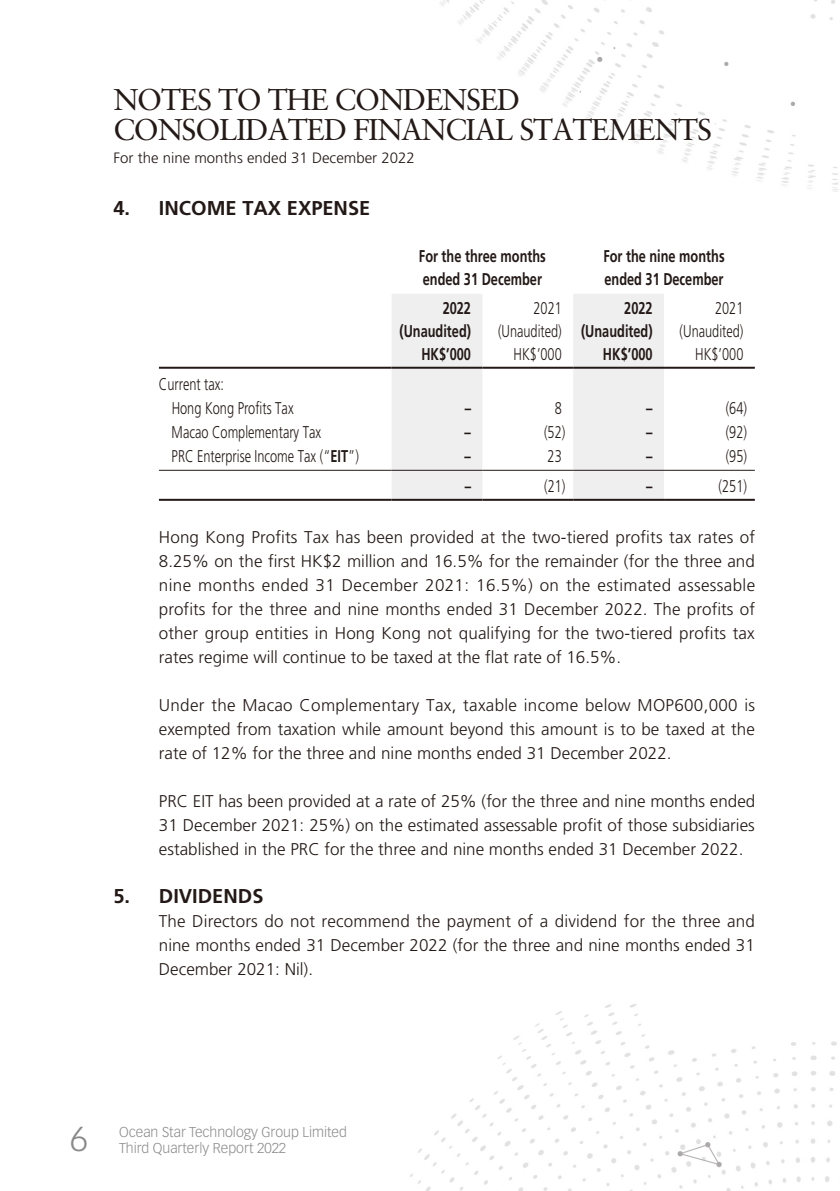
<style>
.page{position:relative;width:840px;height:1191px;background:#fff}
.page>*{position:absolute;margin:0;border:0;box-sizing:border-box;transform-origin:0 0}
.t1{font:300 34px "Vectora LT Std";color:#898989}
.t2{font:30px/30px "Sabon LT Std";letter-spacing:-.04em;color:#231916}
.t3{font:700 20px "Frutiger LT Std";color:#231916}
.t4{font:300 17px/24px "Frutiger LT Std";color:#231916;text-align:justify}
.t5{font:300 17px/24px "Frutiger LT Std";color:#231916;scale:.75 1}
.t6{font:700 17px/23px "Frutiger LT Std";color:#231916;scale:.75 1}
.t7{font:300 15px "Frutiger LT Std";color:#231916}
.t8{font:300 14px/16px "Vectora LT Std";color:#898989}
.s1{font-weight:700}
</style>
<div class="page">
<img style="left:440px;top:0;width:399px;height:192px">
<img style="left:410px;top:1004px;width:427px;height:187px">
<svg style="left:391px;top:294px;width:272px;height:205px;fill:#efeff0"></svg>
<hr style="left:159px;top:367px;width:232px;height:2px;background:#231916">
<hr style="left:391px;top:367px;width:91px;height:2px;background:#231916">
<hr style="left:482px;top:367px;width:91px;height:2px;background:#231916">
<hr style="left:573px;top:367px;width:90px;height:2px;background:#231916">
<hr style="left:663px;top:367px;width:91px;height:2px;background:#231916">
<hr style="left:159px;top:470px;width:232px;height:1px;background:#231916">
<hr style="left:391px;top:470px;width:91px;height:1px;background:#231916">
<hr style="left:482px;top:470px;width:91px;height:1px;background:#231916">
<hr style="left:573px;top:470px;width:90px;height:1px;background:#231916">
<hr style="left:663px;top:470px;width:91px;height:1px;background:#231916">
<hr style="left:159px;top:499px;width:232px;height:2px;background:#231916">
<hr style="left:391px;top:499px;width:91px;height:2px;background:#231916">
<hr style="left:482px;top:499px;width:91px;height:2px;background:#231916">
<hr style="left:573px;top:499px;width:90px;height:2px;background:#231916">
<hr style="left:663px;top:499px;width:91px;height:2px;background:#231916">
<h2 class="t2" style="left:113px;top:84px;width:599px">NOTES TO THE CONDENSED<br>CONSOLIDATED FINANCIAL STATEMENTS</h2>
<p class="t7" style="left:113px;top:150px;width:302px">For the nine months ended 31 December 2022</p>
<p class="t3" style="left:113px;top:196px;width:258px">4. INCOME TAX EXPENSE</p>
<p class="t6" style="left:418px;top:245px;width:171px">For the three months ended 31 December</p>
<p class="t6" style="left:603px;top:245px;width:163px">For the nine months ended 31 December</p>
<p class="t6" style="left:442px;top:296px;width:39px">2022</p>
<p class="t5" style="left:533px;top:296px;width:39px">2021</p>
<p class="t6" style="left:624px;top:296px;width:39px">2022</p>
<p class="t5" style="left:714px;top:296px;width:39px">2021</p>
<p class="t6" style="left:399px;top:319px;width:97px">(Unaudited)</p>
<p class="t5" style="left:497px;top:319px;width:207px">(Unaudited) <span class="s1">(Unaudited)</span></p>
<p class="t5" style="left:679px;top:319px;width:87px">(Unaudited)</p>
<p class="t6" style="left:421px;top:342px;width:68px">HK$’000</p>
<p class="t5" style="left:513px;top:342px;width:66px">HK$’000</p>
<p class="t6" style="left:602px;top:342px;width:68px">HK$’000</p>
<p class="t5" style="left:694px;top:342px;width:66px">HK$’000</p>
<p class="t5" style="left:171px;top:372px;width:164px;text-indent:-13px">Current tax:<br>Hong Kong Profits Tax</p>
<p class="t6" style="left:464px;top:396px;width:10px">–</p>
<p class="t5" style="left:554px;top:396px;width:11px">8</p>
<p class="t6" style="left:646px;top:396px;width:10px">–</p>
<p class="t5" style="left:725px;top:396px;width:30px">(64)</p>
<p class="t5" style="left:171px;top:420px;width:201px">Macao Complementary Tax</p>
<p class="t6" style="left:464px;top:420px;width:10px">–</p>
<p class="t5" style="left:543px;top:420px;width:30px">(52)</p>
<p class="t6" style="left:646px;top:420px;width:10px">–</p>
<p class="t5" style="left:725px;top:420px;width:30px">(92)</p>
<p class="t5" style="left:171px;top:444px;width:251px">PRC Enterprise Income Tax (“<span class="s1">EIT</span>”)</p>
<p class="t6" style="left:464px;top:444px;width:10px">–</p>
<p class="t5" style="left:547px;top:444px;width:20px">23</p>
<p class="t6" style="left:646px;top:444px;width:10px">–</p>
<p class="t5" style="left:725px;top:444px;width:30px">(95)</p>
<p class="t6" style="left:464px;top:474px;width:10px">–</p>
<p class="t5" style="left:544px;top:474px;width:30px">(21)</p>
<p class="t6" style="left:646px;top:474px;width:10px">–</p>
<p class="t5" style="left:718px;top:474px;width:39px">(251)</p>
<p class="t4" style="left:159px;top:525px;width:597px">Hong Kong Profits Tax has been provided at the two-tiered profits tax rates of 8.25% on the first HK$2 million and 16.5% for the remainder (for the three and nine months ended 31 December 2021: 16.5%) on the estimated assessable profits for the three and nine months ended 31 December 2022. The profits of other group entities in Hong Kong not qualifying for the two-tiered profits tax rates regime will continue to be taxed at the flat rate of 16.5%.</p>
<p class="t4" style="left:159px;top:693px;width:597px">Under the Macao Complementary Tax, taxable income below MOP600,000 is exempted from taxation while amount beyond this amount is to be taxed at the rate of 12% for the three and nine months ended 31 December 2022.</p>
<p class="t4" style="left:159px;top:789px;width:597px">PRC EIT has been provided at a rate of 25% (for the three and nine months ended 31 December 2021: 25%) on the estimated assessable profit of those subsidiaries established in the PRC for the three and nine months ended 31 December 2022.</p>
<p class="t3" style="left:113px;top:884px;width:151px">5. DIVIDENDS</p>
<p class="t4" style="left:159px;top:909px;width:597px">The Directors do not recommend the payment of a dividend for the three and nine months ended 31 December 2022 (for the three and nine months ended 31<br>December 2021: Nil).</p>
<h1 class="t1" style="left:70px;top:1119px;width:19px">6</h1>
<p class="t8" style="left:119px;top:1124px;width:229px">Ocean Star Technology Group Limited<br>Third Quarterly Report 2022</p>
</div>
